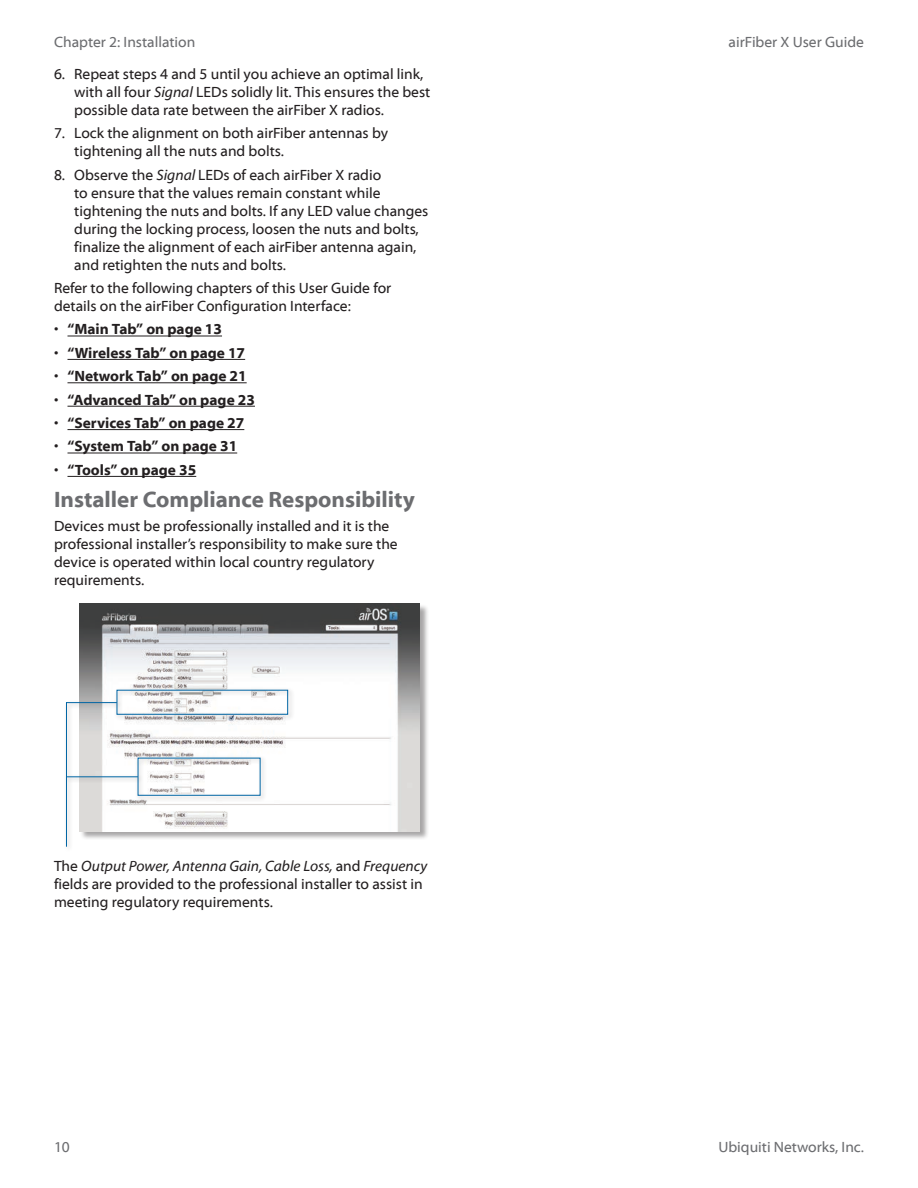
<style>
.page{position:relative;width:918px;height:1188px;background:#fff}
.page>*{position:absolute;margin:0;border:0;box-sizing:border-box;transform-origin:0 0}
.Heading_1{font:700 22.5px "Myriad Web Pro";color:#6c6d70}
.Body{font:15px/18px "Myriad Web Pro";color:#231f20}
.t1{font:700 15px "Myriad Web Pro";color:#231f20}
.t2{font:15px "Myriad Web Pro";color:#6c6d70}
.s1{font-style:italic}
.s2{font-weight:400}
</style>
<div class="page">
<hr style="left:68px;top:336px;width:154px;height:1px;background:#231f20">
<hr style="left:68px;top:359px;width:177px;height:1px;background:#231f20">
<hr style="left:68px;top:382px;width:179px;height:1px;background:#231f20">
<hr style="left:68px;top:406px;width:187px;height:1px;background:#231f20">
<hr style="left:68px;top:429px;width:176px;height:1px;background:#231f20">
<hr style="left:68px;top:453px;width:169px;height:1px;background:#231f20">
<hr style="left:68px;top:476px;width:128px;height:1px;background:#231f20">
<div style="left:80px;top:604px;width:349px;height:236px;background:#231f20;opacity:.4"></div>
<img style="left:80px;top:604px;width:340px;height:227px">
<div style="left:64px;top:700px;width:59px;height:153px;background:#231f20;opacity:.4"></div>
<svg style="left:66px;top:702px;width:52px;height:145px"></svg>
<div style="left:114px;top:687px;width:181px;height:34px;background:#231f20;opacity:.4"></div>
<div style="left:117px;top:690px;width:171px;height:25px;border:1px solid #0065a4"></div>
<div style="left:135px;top:755px;width:132px;height:47px;background:#231f20;opacity:.4"></div>
<div style="left:138px;top:758px;width:123px;height:38px;border:1px solid #0065a4"></div>
<div style="left:64px;top:774px;width:80px;height:9px;background:#231f20;opacity:.4"></div>
<hr style="left:66px;top:776px;width:72px;height:1px;background:#0065a4">
<p class="t2" style="left:54px;top:33px;width:143px">Chapter 2: Installation</p>
<p class="t2" style="left:729px;top:33px;width:137px">airFiber X User Guide</p>
<p class="Body" style="left:74px;top:65px;width:358px;text-indent:-20px">6. Repeat steps 4 and 5 until you achieve an optimal link, with all four <span class="s1">Signal</span> LEDs solidly lit. This ensures the best possible data rate between the airFiber X radios.</p>
<p class="Body" style="left:74px;top:125px;width:315px;text-indent:-20px">7. Lock the alignment on both airFiber antennas by tightening all the nuts and bolts.</p>
<p class="Body" style="left:74px;top:166px;width:356px;text-indent:-20px">8. Observe the <span class="s1">Signal</span> LEDs of each airFiber X radio<br>to ensure that the values remain constant while tightening the nuts and bolts. If any LED value changes during the locking process, loosen the nuts and bolts, finalize the alignment of each airFiber antenna again, and retighten the nuts and bolts.</p>
<p class="Body" style="left:54px;top:279px;width:339px">Refer to the following chapters of this User Guide for details on the airFiber Configuration Interface:</p>
<p class="t1" style="left:54px;top:321px;width:170px"><span class="s2">•</span> “Main Tab” on page 13</p>
<p class="t1" style="left:54px;top:345px;width:193px"><span class="s2">•</span> “Wireless Tab” on page 17</p>
<p class="t1" style="left:54px;top:368px;width:194px"><span class="s2">•</span> “Network Tab” on page 21</p>
<p class="t1" style="left:54px;top:391px;width:202px"><span class="s2">•</span> “Advanced Tab” on page 23</p>
<p class="t1" style="left:54px;top:415px;width:192px"><span class="s2">•</span> “Services Tab” on page 27</p>
<p class="t1" style="left:54px;top:438px;width:185px"><span class="s2">•</span> “System Tab” on page 31</p>
<p class="t1" style="left:54px;top:462px;width:144px"><span class="s2">•</span> “Tools” on page 35</p>
<p class="Heading_1" style="left:54px;top:487px;width:362px">Installer Compliance Responsibility</p>
<p class="Body" style="left:54px;top:517px;width:345px">Devices must be professionally installed and it is the professional installer’s responsibility to make sure the device is operated within local country regulatory requirements.</p>
<p class="Body" style="left:54px;top:858px;width:375px">The <span class="s1">Output Power, Antenna Gain, Cable Loss,</span> and <span class="s1">Frequency </span>fields are provided to the professional installer to assist in meeting regulatory requirements.</p>
<p class="t2" style="left:54px;top:1139px;width:17px">10</p>
<p class="t2" style="left:718px;top:1139px;width:147px">Ubiquiti Networks, Inc.</p>
</div>
